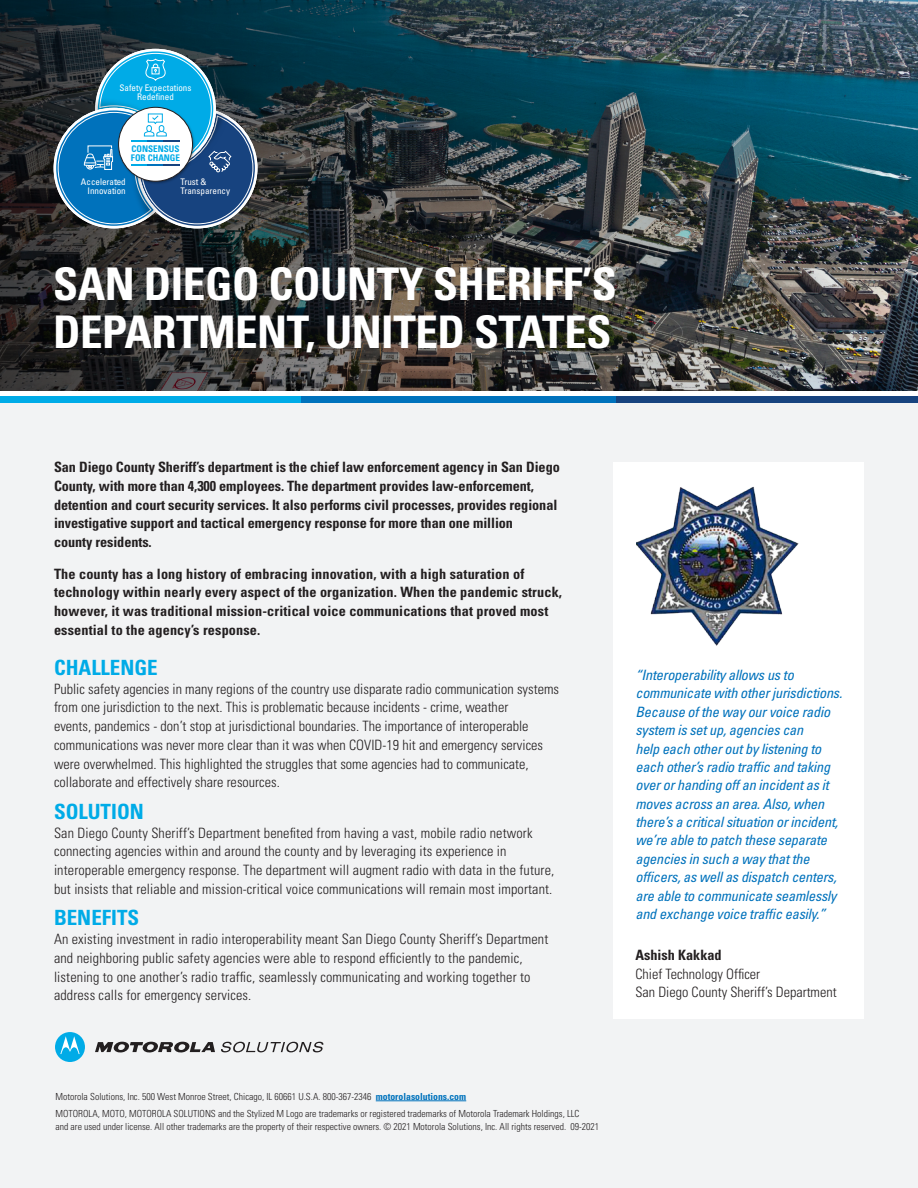
<style>
.page{position:relative;width:918px;height:1188px;background:#fff}
.page>*{position:absolute;margin:0;border:0;box-sizing:border-box;transform-origin:0 0}
.t1{font:700 condensed 45px/48px "Univers LT Std";letter-spacing:-.01em;color:#fff}
.t2{font:700 condensed 21px "Univers LT Std";color:#00abe7}
.t3{font:300 condensed 14.25px/18.8px "Univers LT Std";letter-spacing:.01em;color:#231f20}
.t4{font:700 condensed 14.25px/18.8px "Univers LT Std";letter-spacing:-.005em;color:#231f20}
.t5{font:italic condensed 14.25px/18.3px "Univers LT Pro";letter-spacing:-.015em;color:#0072bc}
.t6{font:300 condensed 12.75px "Univers LT Std";letter-spacing:.015em;color:#231f20}
.t7{font:300 condensed 9.75px/13.5px "Univers LT Std";color:#231f20}
.t8{font:700 condensed 9.15px/9.3px "Univers LT Pro";color:#00abe7}
.t9{font:condensed 9px/9px "Univers LT Pro";color:#fff;text-align:center}
.s1{font-weight:700;color:#0072bc}
.s2{font-weight:700}
</style>
<div class="page">
<div style="left:0;top:402px;width:918px;height:786px;background:#f2f3f4"></div>
<div style="left:614px;top:648px;width:250px;height:371px;background:#fff"></div>
<img style="left:0;top:0;width:918px;height:391px">
<svg style="left:95px;top:1042px;width:120px;height:11px"></svg>
<svg style="left:55px;top:1032px;width:30px;height:30px"></svg>
<svg style="left:221px;top:1042px;width:102px;height:10px"></svg>
<hr style="left:376px;top:1101px;width:90px;height:1px;background:#0072bc">
<svg style="left:53px;top:48px;width:205px;height:181px;background:#3e799c"></svg>
<div style="left:614px;top:462px;width:250px;height:206px;background:#fff"></div>
<div style="left:0;top:395px;width:302px;height:7px;background:#00abe7"></div>
<div style="left:302px;top:395px;width:314px;height:7px;background:#0072bc"></div>
<div style="left:616px;top:395px;width:302px;height:7px;background:#17437f"></div>
<img style="left:637px;top:486px;width:162px;height:160px">
<p class="t9" style="left:120px;top:83px;width:73px">Safety Expectations<br>Redefined</p>
<p class="t8" style="left:131px;top:144px;width:51px">CONSENSUS<br>FOR CHANGE</p>
<p class="t9" style="left:81px;top:177px;width:46px;text-align:right">Accelerated<br>Innovation</p>
<p class="t9" style="left:181px;top:177px;width:51px;text-align:left">Trust &amp;<br>Transparency</p>
<p class="t1" style="left:53px;top:260px;width:565px">SAN DIEGO COUNTY SHERIFF’S<br>DEPARTMENT, UNITED STATES</p>
<p class="t4" style="left:54px;top:458px;width:507px">San Diego County Sheriff’s department is the chief law enforcement agency in San Diego County, with more than 4,300 employees. The department provides law-enforcement, detention and court security services. It also performs civil processes, provides regional investigative support and tactical emergency response for more than one million<br>county residents.</p>
<p class="t4" style="left:54px;top:564px;width:510px">The county has a long history of embracing innovation, with a high saturation of technology within nearly every aspect of the organization. When the pandemic struck, however, it was traditional mission-critical voice communications that proved most essential to the agency’s response.</p>
<p class="t2" style="left:54px;top:655px;width:105px">CHALLENGE</p>
<p class="t3" style="left:54px;top:679px;width:507px">Public safety agencies in many regions of the country use disparate radio communication systems from one jurisdiction to the next. This is problematic because incidents - crime, weather<br>events, pandemics - don’t stop at jurisdictional boundaries. The importance of interoperable communications was never more clear than it was when COVID-19 hit and emergency services were overwhelmed. This highlighted the struggles that some agencies had to communicate, collaborate and effectively share resources.</p>
<p class="t2" style="left:54px;top:799px;width:91px">SOLUTION</p>
<p class="t3" style="left:54px;top:823px;width:502px">San Diego County Sheriff’s Department benefited from having a vast, mobile radio network connecting agencies within and around the county and by leveraging its experience in interoperable emergency response. The department will augment radio with data in the future, but insists that reliable and mission-critical voice communications will remain most important.</p>
<p class="t2" style="left:54px;top:905px;width:87px">BENEFITS</p>
<p class="t3" style="left:54px;top:930px;width:496px">An existing investment in radio interoperability meant San Diego County Sheriff’s Department and neighboring public safety agencies were able to respond efficiently to the pandemic, listening to one another’s radio traffic, seamlessly communicating and working together to address calls for emergency services.</p>
<p class="t7" style="left:56px;top:1090px;width:412px">Motorola Solutions, Inc. 500 West Monroe Street, Chicago, IL 60661 U.S.A. 800-367-2346 <span class="s1">motorolasolutions.com</span></p>
<p class="t7" style="left:56px;top:1106px;width:545px">MOTOROLA, MOTO, MOTOROLA SOLUTIONS and the Stylized M Logo are trademarks or registered trademarks of Motorola Trademark Holdings, LLC<br>and are used under license. All other trademarks are the property of their respective owners. © 2021 Motorola Solutions, Inc. All rights reserved. 09-2021</p>
<p class="t6" style="left:54px;top:1121px;width:182px"><span class="s2">REPORT</span> | CONSENSUS FOR CHANGE</p>
<p class="t5" style="left:635px;top:666px;width:208px">“Interoperability allows us to communicate with other jurisdictions.<br>Because of the way our voice radio system is set up, agencies can<br>help each other out by listening to each other’s radio traffic and taking over or handing off an incident as it moves across an area. Also, when there’s a critical situation or incident, we’re able to patch these separate agencies in such a way that the officers, as well as dispatch centers, are able to communicate seamlessly and exchange voice traffic easily.”</p>
<p class="t4" style="left:635px;top:946px;width:88px">Ashish Kakkad</p>
<p class="t3" style="left:635px;top:964px;width:203px;line-height:18.3px">Chief Technology Officer<br>San Diego County Sheriff’s Department</p>
</div>
